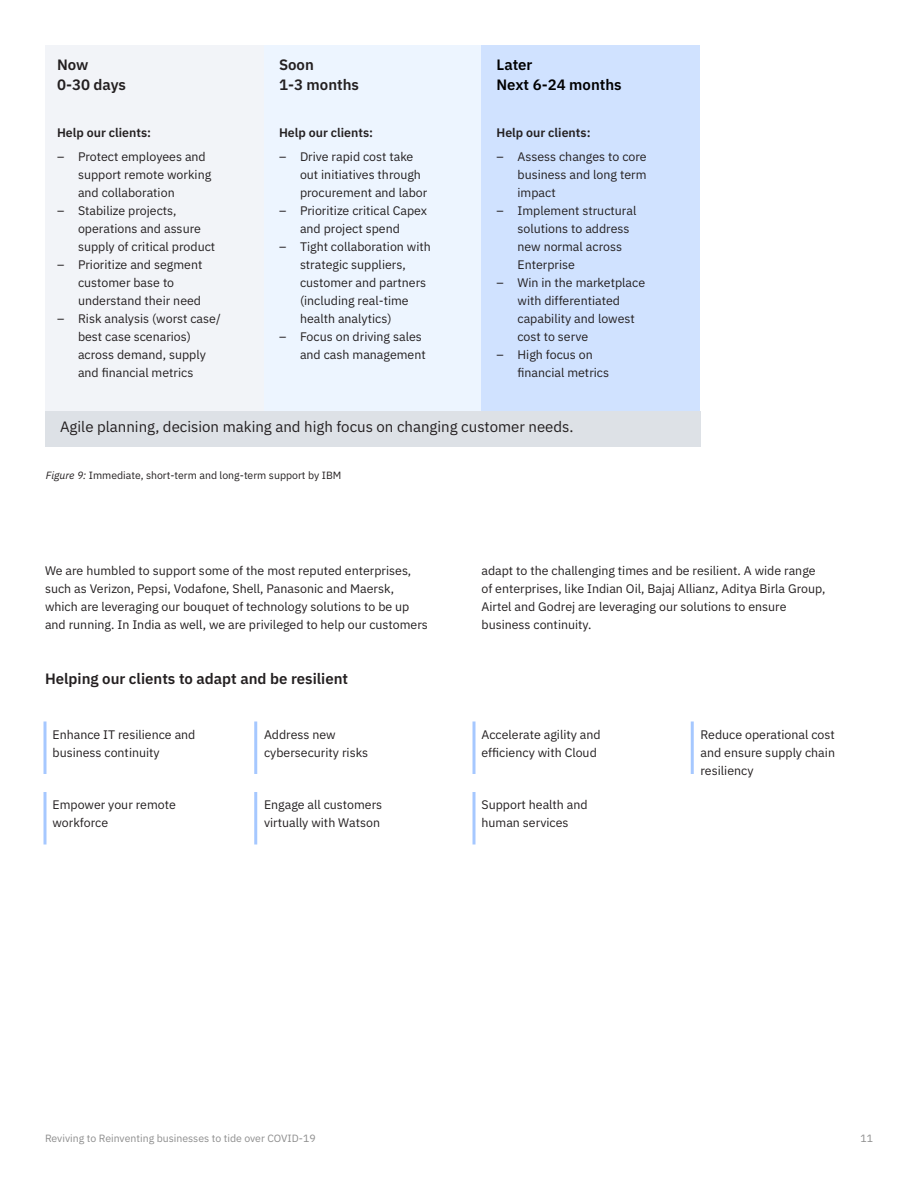
<style>
.page{position:relative;width:918px;height:1188px;background:#fff}
.page>*{position:absolute;margin:0;border:0;box-sizing:border-box;transform-origin:0 0}
.Body_copy{font:15px "IBM Plex Sans";color:#231f20}
.Body_copy-2{font:600 15px "IBM Plex Sans";color:#231f20}
.Body_copy-3{font:600 15px "IBM Plex Sans";color:#000}
.Body_copy-4{font:12.3px/18px "IBM Plex Sans";color:#231f20}
.Body_copy-5{font:600 12.3px "IBM Plex Sans";color:#231f20}
.Figure_caption{font:10.5px "IBM Plex Sans";color:#231f20}
.t1{font:10.5px "IBM Plex Sans";color:#8d8d8d}
.s1{font-style:italic}
</style>
<div class="page">
<div style="left:45px;top:411px;width:655px;height:36px;background:#dde1e6"></div>
<div style="left:45px;top:45px;width:219px;height:366px;background:#f2f4f8"></div>
<div style="left:264px;top:45px;width:218px;height:366px;background:#edf5ff"></div>
<div style="left:482px;top:45px;width:218px;height:366px;background:#d0e2ff"></div>
<hr style="left:44px;top:722px;width:2px;height:52px;background:#a6c8ff">
<hr style="left:44px;top:792px;width:2px;height:52px;background:#a6c8ff">
<hr style="left:254px;top:722px;width:3px;height:52px;background:#a6c8ff">
<hr style="left:254px;top:792px;width:3px;height:52px;background:#a6c8ff">
<svg style="left:472px;top:722px;width:4px;height:52px"></svg>
<svg style="left:472px;top:792px;width:4px;height:52px"></svg>
<hr style="left:691px;top:722px;width:3px;height:52px;background:#a6c8ff">
<p class="Body_copy-2" style="left:57px;top:53px;width:33px">Now</p>
<p class="Body_copy-2" style="left:57px;top:73px;width:71px">0-30 days</p>
<p class="Body_copy-5" style="left:57px;top:123px;width:96px">Help our clients:</p>
<p class="Body_copy-4" style="left:78px;top:147px;width:135px;text-indent:-21px">– Protect employees and support remote working and collaboration</p>
<p class="Body_copy-4" style="left:78px;top:201px;width:139px;text-indent:-21px">– Stabilize projects, operations and assure supply of critical product</p>
<p class="Body_copy-4" style="left:78px;top:255px;width:126px;text-indent:-21px">– Prioritize and segment customer base to understand their need</p>
<p class="Body_copy-4" style="left:78px;top:309px;width:144px;text-indent:-21px">– Risk analysis (worst case/ best case scenarios) across demand, supply and financial metrics</p>
<p class="Body_copy-2" style="left:279px;top:53px;width:36px">Soon</p>
<p class="Body_copy-2" style="left:279px;top:73px;width:82px">1-3 months</p>
<p class="Body_copy-5" style="left:279px;top:123px;width:96px">Help our clients:</p>
<p class="Body_copy-4" style="left:300px;top:147px;width:129px;text-indent:-21px">– Drive rapid cost take out initiatives through procurement and labor</p>
<p class="Body_copy-4" style="left:279px;top:201px;width:150px;text-align:center">– Prioritize critical Capex and project spend</p>
<p class="Body_copy-4" style="left:300px;top:237px;width:132px;text-indent:-21px">– Tight collaboration with strategic suppliers, customer and partners (including real-time health analytics)</p>
<p class="Body_copy-4" style="left:300px;top:327px;width:127px;text-indent:-21px">– Focus on driving sales and cash management</p>
<p class="Body_copy-3" style="left:496px;top:53px;width:37px">Later</p>
<p class="Body_copy-3" style="left:496px;top:73px;width:127px">Next 6-24 months</p>
<p class="Body_copy-5" style="left:496px;top:123px;width:96px">Help our clients:</p>
<p class="Body_copy-4" style="left:518px;top:147px;width:131px;text-align:justify;text-indent:-21px">– Assess changes to core business and long term impact</p>
<p class="Body_copy-4" style="left:518px;top:201px;width:120px;text-indent:-21px">– Implement structural solutions to address new normal across<br>Enterprise</p>
<p class="Body_copy-4" style="left:518px;top:273px;width:129px;text-indent:-21px">– Win in the marketplace with differentiated capability and lowest cost to serve</p>
<p class="Body_copy-4" style="left:518px;top:345px;width:93px;text-indent:-21px">– High focus on financial metrics</p>
<p class="Body_copy" style="left:60px;top:416px;width:515px">Agile planning, decision making and high focus on changing customer needs.</p>
<p class="Figure_caption" style="left:46px;top:467px;width:297px"><span class="s1">Figure 9:</span> Immediate, short-term and long-term support by IBM</p>
<p class="Body_copy-4" style="left:45px;top:561px;width:384px">We are humbled to support some of the most reputed enterprises, such as Verizon, Pepsi, Vodafone, Shell, Panasonic and Maersk, which are leveraging our bouquet of technology solutions to be up and running. In India as well, we are privileged to help our customers</p>
<p class="Body_copy-4" style="left:482px;top:561px;width:346px">adapt to the challenging times and be resilient. A wide range of enterprises, like Indian Oil, Bajaj Allianz, Aditya Birla Group, Airtel and Godrej are leveraging our solutions to ensure business continuity.</p>
<p class="Body_copy-2" style="left:45px;top:667px;width:305px">Helping our clients to adapt and be resilient</p>
<p class="Body_copy-4" style="left:52px;top:724px;width:144px">Enhance IT resilience and business continuity</p>
<p class="Body_copy-4" style="left:264px;top:724px;width:106px">Address new cybersecurity risks</p>
<p class="Body_copy-4" style="left:482px;top:724px;width:121px">Accelerate agility and efficiency with Cloud</p>
<p class="Body_copy-4" style="left:700px;top:724px;width:136px;text-align:justify">Reduce operational cost and ensure supply chain resiliency</p>
<p class="Body_copy-4" style="left:52px;top:795px;width:125px">Empower your remote workforce</p>
<p class="Body_copy-4" style="left:264px;top:795px;width:120px">Engage all customers virtually with Watson</p>
<p class="Body_copy-4" style="left:482px;top:795px;width:108px">Support health and human services</p>
<p class="t1" style="left:45px;top:1130px;width:272px">Reviving to Reinventing businesses to tide over COVID-19</p>
<p class="t1" style="left:860px;top:1130px;width:14px">11</p>
</div>
